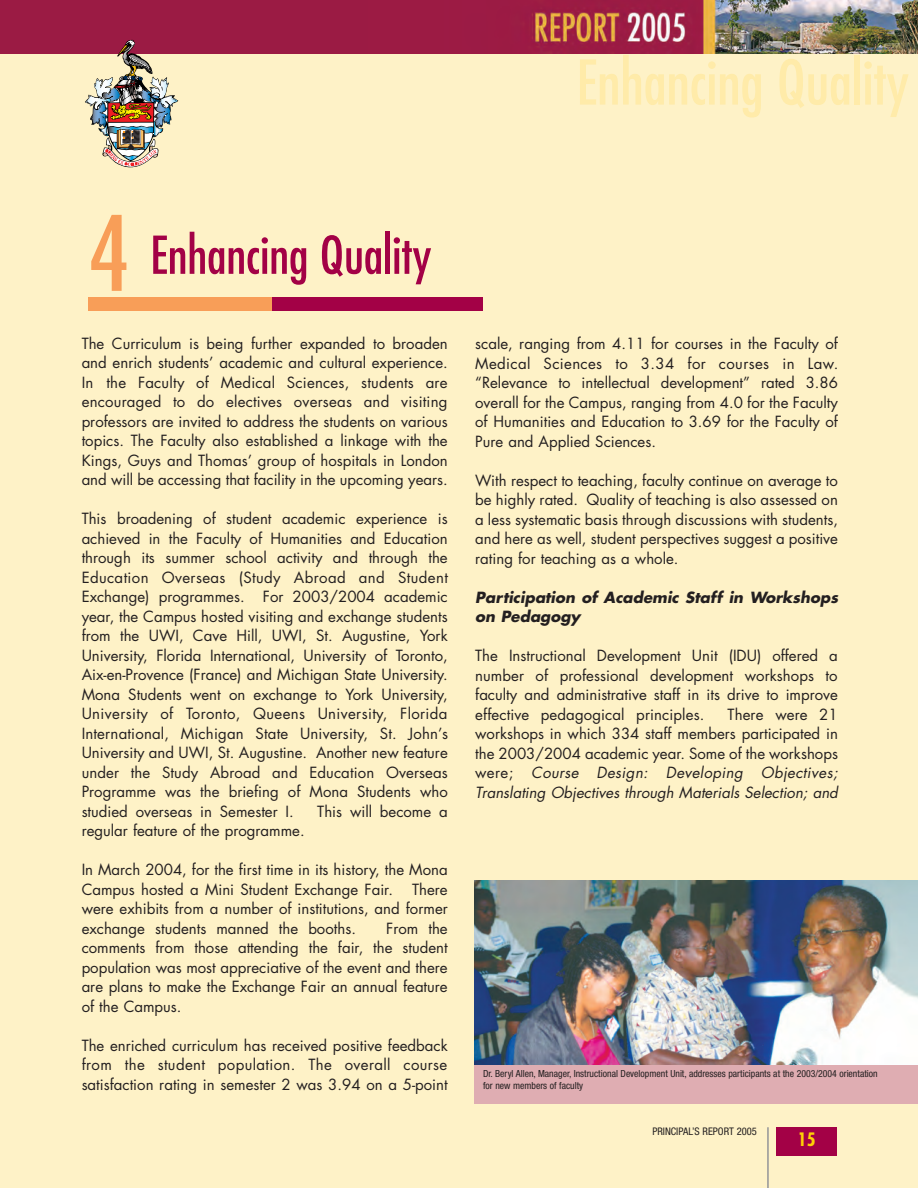
<style>
.page{position:relative;width:918px;height:1188px;background:#fef2c7}
.page>*{position:absolute;margin:0;border:0;box-sizing:border-box;transform-origin:0 0}
.t1{font:condensed 60px "Futura";color:#ffeba9}
.t2{font:condensed 50.7px "Futura";color:#a30146}
.t3{font:700 condensed 18px "Futura";color:#fed105}
.t4{font:15px/19.5px "Futura";color:#231f20;text-align:justify}
.t5{font:italic 700 15px/19.5px "Futura";color:#231f20}
.t6{font:condensed 10.5px "Helvetica Neue";color:#231f20}
.t7{font:condensed 9.75px/11.7px "Helvetica Neue";color:#231f20}
.s1{font-size:100.8px;color:#f89e58}
.s2{font-style:italic}
</style>
<div class="page">
<hr style="left:767px;top:1127px;width:2px;height:61px;background:#939598">
<div style="left:776px;top:1128px;width:61px;height:28px;background:#a30146"></div>
<img style="left:0;top:0;width:918px;height:54px">
<div style="left:88px;top:298px;width:211px;height:13px;background:#f89e58"></div>
<div style="left:273px;top:298px;width:210px;height:13px;background:#a30146"></div>
<div style="left:474px;top:1047px;width:444px;height:57px;background:#dfadb2"></div>
<img style="left:474px;top:880px;width:444px;height:184px">
<img style="left:85px;top:40px;width:93px;height:127px">
<h1 class="t1" style="left:576px;top:45px;width:334px">Enhancing Quality</h1>
<h2 class="t2" style="left:88px;top:223px;width:345px"><span class="s1">4</span> Enhancing Quality</h2>
<p class="t4" style="left:82px;top:333px;width:368px">The Curriculum is being further expanded to broaden and enrich students’ academic and cultural experience.<br>In the Faculty of Medical Sciences, students are encouraged to do electives overseas and visiting professors are invited to address the students on various topics. The Faculty also established a linkage with the Kings, Guys and Thomas’ group of hospitals in London and will be accessing that facility in the upcoming years.</p>
<p class="t4" style="left:82px;top:509px;width:368px">This broadening of student academic experience is achieved in the Faculty of Humanities and Education through its summer school activity and through the Education Overseas (Study Abroad and Student Exchange) programmes. For 2003/2004 academic year, the Campus hosted visiting and exchange students from the UWI, Cave Hill, UWI, St. Augustine, York University, Florida International, University of Toronto, Aix-en-Provence (France) and Michigan State University.<br>Mona Students went on exchange to York University, University of Toronto, Queens University, Florida International, Michigan State University, St. John’s University and UWI, St. Augustine. Another new feature under the Study Abroad and Education Overseas Programme was the briefing of Mona Students who studied overseas in Semester I.</p>
<p class="t4" style="left:317px;top:801px;width:132px">This will become a</p>
<p class="t4" style="left:82px;top:821px;width:224px">regular feature of the programme.</p>
<p class="t4" style="left:82px;top:860px;width:368px">In March 2004, for the first time in its history, the Mona<br>Campus hosted a Mini Student Exchange Fair.</p>
<p class="t4" style="left:82px;top:879px;width:368px;text-indent:330px">There were exhibits from a number of institutions, and former exchange students manned the booths.</p>
<p class="t4" style="left:82px;top:918px;width:368px;text-indent:305px">From the comments from those attending the fair, the student population was most appreciative of the event and there are plans to make the Exchange Fair an annual feature of the Campus.</p>
<p class="t4" style="left:82px;top:1035px;width:368px">The enriched curriculum has received positive feedback from the student population. The overall course satisfaction rating in semester 2 was 3.94 on a 5-point</p>
<p class="t4" style="left:475px;top:334px;width:365px">scale, ranging from 4.11 for courses in the Faculty of Medical Sciences to 3.34 for courses in Law. “Relevance to intellectual development” rated 3.86 overall for the Campus, ranging from 4.0 for the Faculty of Humanities and Education to 3.69 for the Faculty of Pure and Applied Sciences.</p>
<p class="t4" style="left:475px;top:470px;width:364px">With respect to teaching, faculty continue on average to be highly rated. Quality of teaching is also assessed on a less systematic basis through discussions with students, and here as well, student perspectives suggest a positive rating for teaching as a whole.</p>
<p class="t5" style="left:475px;top:587px;width:364px">Participation of Academic Staff in Workshops on Pedagogy</p>
<p class="t4" style="left:475px;top:646px;width:364px">The Instructional Development Unit (IDU) offered a number of professional development workshops to faculty and administrative staff in its drive to improve effective pedagogical principles.</p>
<p class="t4" style="left:475px;top:704px;width:364px;text-indent:252px">There were 21 workshops in which 334 staff members participated in the 2003/2004 academic year. Some of the workshops were; <span class="s2">Course Design: Developing Objectives; Translating Objectives through Materials Selection; and</span></p>
<p class="t7" style="left:483px;top:1068px;width:396px">Dr. Beryl Allen, Manager, Instructional Development Unit, addresses participants at the 2003/2004 orientation for new members of faculty</p>
<p class="t6" style="left:652px;top:1125px;width:106px">PRINCIPAL’S REPORT 2005</p>
<p class="t3" style="left:798px;top:1128px;width:19px">15</p>
</div>
